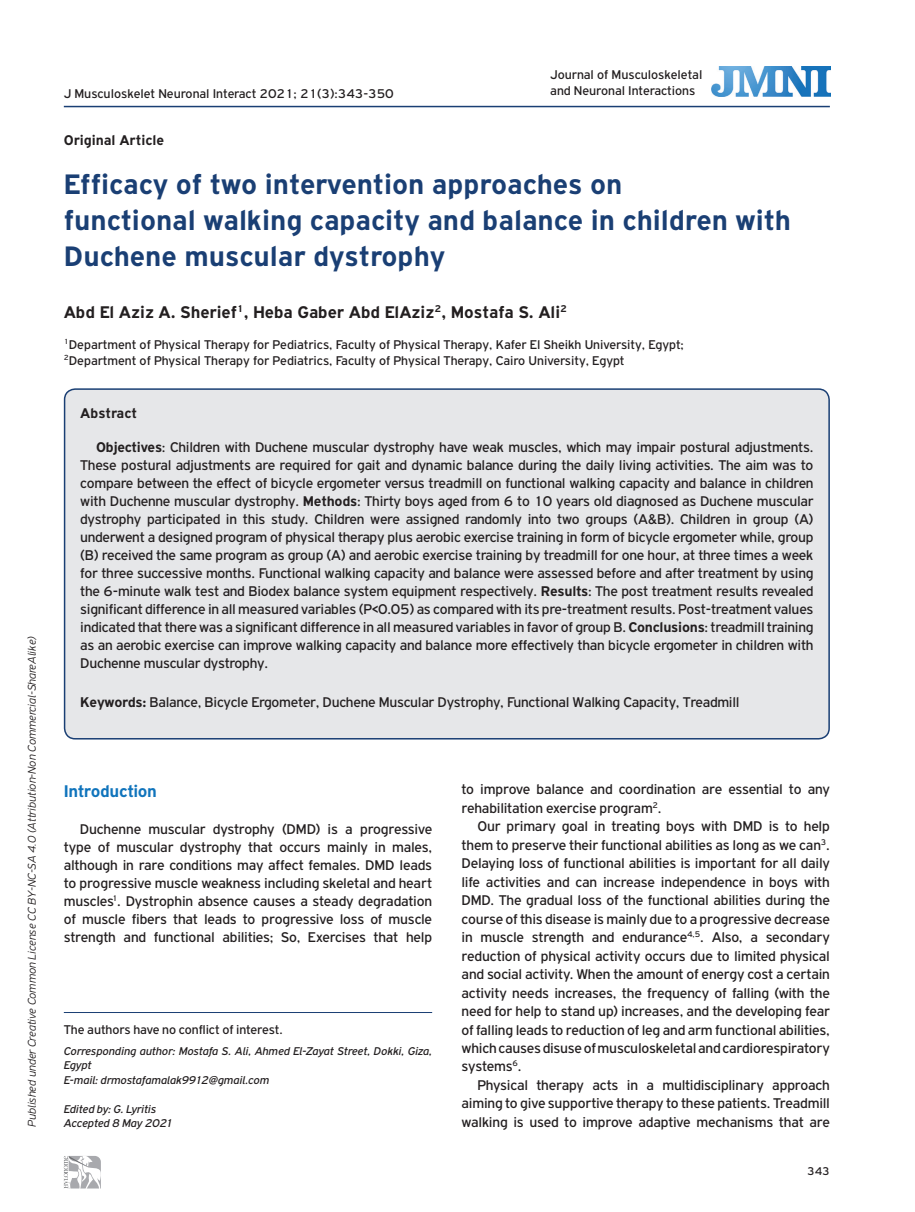
<style>
.page{position:relative;width:915px;height:1212px;background:#fff}
.page>*{position:absolute;margin:0;border:0;box-sizing:border-box;transform-origin:0 0}
.BASIC_TITLE{font:700 30px/36px "PF Highway Gothic";color:#1a3f74}
.AUTHOR{font:700 18px "PF Highway Gothic";color:#231f20}
.TITLE_BOLD{font:700 18px "PF Highway Gothic";letter-spacing:-.02em;color:#1074bc}
.TEXT_ABSTRACT{font:15px/18px "PF Highway Gothic";letter-spacing:-.015em;color:#231f20;text-align:justify}
.TEXT_BASIC{font:15px/18.5px "PF Highway Gothic";letter-spacing:-.01em;color:#231f20;text-align:justify}
.TEXT_KEYWORDS{font:15px "PF Highway Gothic";letter-spacing:-.015em;color:#231f20}
.TYPE_OF_ARTICLE{font:700 15px "PF Highway Gothic";color:#231f20}
.TITLE_ABSTRACT{font:700 15px "PF Highway Gothic";color:#231f20}
.TITLE_ADDRESS{font:13.5px "PF Highway Gothic";color:#231f20}
.CONFLICT_OF_INTEREST{font:13.5px "PF Highway Gothic";letter-spacing:-.01em;color:#231f20}
.CORRESPONDING_AUTHOR{font:italic 12px/14.4px "PF Highway Gothic";letter-spacing:-.01em;color:#231f20}
.t1{font:italic 300 12px "PF Highway Gothic";color:#231f20}
.t2{font:12px "PF Highway Gothic";color:#231f20}
.s1{font-weight:700}
</style>
<div class="page">
<hr style="left:64px;top:106px;width:765px;height:1px;background:#1a3f74">
<div style="left:65px;top:389px;width:763px;height:350px;background:#e6e7e9;border-radius:11px"></div>
<div style="left:64px;top:388px;width:765px;height:351px;border:2px solid #1a3f74;border-radius:11px"></div>
<hr style="left:64px;top:1012px;width:368px;height:1px;background:#1a3f74">
<img style="left:711px;top:66px;width:118px;height:31px">
<svg style="left:64px;top:1156px;width:37px;height:33px"></svg>
<p class="t1" style="left:25px;top:1127px;width:492px;rotate:-90deg">Published under Creative Common License CC BY-NC-SA 4.0 (Attribution-Non Commercial-ShareAlike)</p>
<p class="TITLE_ADDRESS" style="left:550px;top:67px;width:153px">Journal of Musculoskeletal</p>
<p class="TITLE_ADDRESS" style="left:64px;top:86px;width:331px">J Musculoskelet Neuronal Interact 2021; 21(3):343-350</p>
<p class="TITLE_ADDRESS" style="left:550px;top:83px;width:146px">and Neuronal Interactions</p>
<p class="TYPE_OF_ARTICLE" style="left:64px;top:132px;width:102px">Original Article</p>
<p class="BASIC_TITLE" style="left:64px;top:166px;width:728px">Efficacy of two intervention approaches on<br>functional walking capacity and balance in children with<br>Duchene muscular dystrophy</p>
<p class="AUTHOR" style="left:64px;top:303px;width:504px">Abd El Aziz A. Sherief<sup>1</sup>, Heba Gaber Abd ElAziz<sup>2</sup>, Mostafa S. Ali<sup>2</sup></p>
<p class="TITLE_ADDRESS" style="left:64px;top:337px;width:621px"><sup>1</sup>Department of Physical Therapy for Pediatrics, Faculty of Physical Therapy, Kafer El Sheikh University, Egypt;</p>
<p class="TITLE_ADDRESS" style="left:64px;top:353px;width:562px"><sup>2</sup>Department of Physical Therapy for Pediatrics, Faculty of Physical Therapy, Cairo University, Egypt</p>
<p class="TITLE_ABSTRACT" style="left:80px;top:405px;width:58px">Abstract</p>
<p class="TEXT_ABSTRACT" style="left:80px;top:438px;width:734px;text-indent:16px"><span class="s1">Objectives</span>: Children with Duchene muscular dystrophy have weak muscles, which may impair postural adjustments.<br>These postural adjustments are required for gait and dynamic balance during the daily living activities. The aim was to compare between the effect of bicycle ergometer versus treadmill on functional walking capacity and balance in children with Duchenne muscular dystrophy. <span class="s1">Methods</span>: Thirty boys aged from 6 to 10 years old diagnosed as Duchene muscular dystrophy participated in this study. Children were assigned randomly into two groups (A&amp;B). Children in group (A) underwent a designed program of physical therapy plus aerobic exercise training in form of bicycle ergometer while, group (B) received the same program as group (A) and aerobic exercise training by treadmill for one hour, at three times a week for three successive months. Functional walking capacity and balance were assessed before and after treatment by using the 6-minute walk test and Biodex balance system equipment respectively. <span class="s1">Results</span>: The post treatment results revealed significant difference in all measured variables (P&lt;0.05) as compared with its pre-treatment results. Post-treatment values indicated that there was a significant difference in all measured variables in favor of group B. <span class="s1">Conclusions</span>: treadmill training as an aerobic exercise can improve walking capacity and balance more effectively than bicycle ergometer in children with Duchenne muscular dystrophy.</p>
<p class="TEXT_KEYWORDS" style="left:80px;top:694px;width:660px"><span class="s1">Keywords:</span> Balance, Bicycle Ergometer, Duchene Muscular Dystrophy, Functional Walking Capacity, Treadmill</p>
<p class="TITLE_BOLD" style="left:64px;top:781px;width:95px">Introduction</p>
<p class="TEXT_BASIC" style="left:64px;top:820px;width:370px;line-height:18px;text-indent:16px">Duchenne muscular dystrophy (DMD) is a progressive type of muscular dystrophy that occurs mainly in males, although in rare conditions may affect females. DMD leads to progressive muscle weakness including skeletal and heart muscles<sup>1</sup>. Dystrophin absence causes a steady degradation of muscle fibers that leads to progressive loss of muscle strength and functional abilities; So, Exercises that help</p>
<p class="CONFLICT_OF_INTEREST" style="left:64px;top:1022px;width:220px">The authors have no conflict of interest.</p>
<p class="CORRESPONDING_AUTHOR" style="left:64px;top:1044px;width:370px">Corresponding author: Mostafa S. Ali, Ahmed El-Zayat Street, Dokki, Giza,<br>Egypt</p>
<p class="CORRESPONDING_AUTHOR" style="left:64px;top:1072px;width:207px">E-mail: drmostafamalak9912@gmail.com</p>
<p class="CORRESPONDING_AUTHOR" style="left:64px;top:1101px;width:94px">Edited by: G. Lyritis</p>
<p class="CORRESPONDING_AUTHOR" style="left:64px;top:1116px;width:111px">Accepted 8 May 2021</p>
<p class="TEXT_BASIC" style="left:461px;top:780px;width:370px">to improve balance and coordination are essential to any rehabilitation exercise program<sup>2</sup>.</p>
<p class="TEXT_BASIC" style="left:461px;top:817px;width:370px;text-indent:16px">Our primary goal in treating boys with DMD is to help them to preserve their functional abilities as long as we can<sup>3</sup>.<br>Delaying loss of functional abilities is important for all daily life activities and can increase independence in boys with DMD. The gradual loss of the functional abilities during the course of this disease is mainly due to a progressive decrease in muscle strength and endurance<sup>4,5</sup>. Also, a secondary reduction of physical activity occurs due to limited physical and social activity. When the amount of energy cost a certain activity needs increases, the frequency of falling (with the need for help to stand up) increases, and the developing fear of falling leads to reduction of leg and arm functional abilities, which causes disuse of musculoskeletal and cardiorespiratory systems<sup>6</sup>.</p>
<p class="TEXT_BASIC" style="left:461px;top:1076px;width:370px;text-indent:16px">Physical therapy acts in a multidisciplinary approach aiming to give supportive therapy to these patients. Treadmill walking is used to improve adaptive mechanisms that are</p>
<p class="t2" style="left:806px;top:1165px;width:24px">343</p>
</div>
